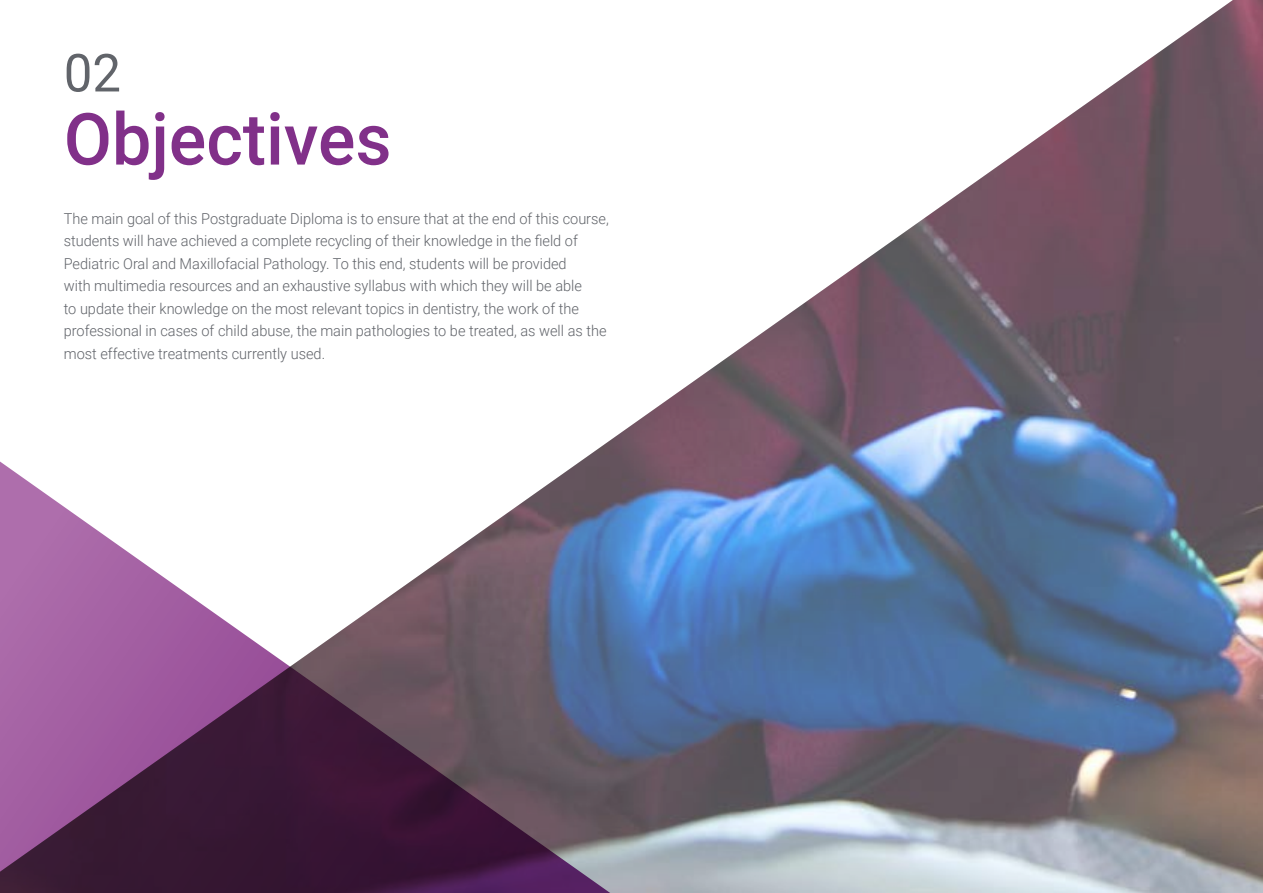
<style>
.page{position:relative;width:1263px;height:893px;background:#fff}
.page>*{position:absolute;margin:0;border:0;box-sizing:border-box;transform-origin:0 0}
.t1{font:500 72px "Roboto";color:#813089}
.t2{font:52.5px "Roboto";color:#61646a}
.t3{font:300 15px/22.5px "Roboto";color:#61646a}
</style>
<div class="page">
<img style="left:602px;top:0;width:661px;height:893px">
<svg style="left:0;top:446px;width:640px;height:447px"></svg>
<h2 class="t2" style="left:64px;top:36px;width:59px">02</h2>
<h1 class="t1" style="left:64px;top:89px;width:329px">Objectives</h1>
<p class="t3" style="left:64px;top:207px;width:547px">The main goal of this Postgraduate Diploma is to ensure that at the end of this course, students will have achieved a complete recycling of their knowledge in the field of Pediatric Oral and Maxillofacial Pathology. To this end, students will be provided<br>with multimedia resources and an exhaustive syllabus with which they will be able<br>to update their knowledge on the most relevant topics in dentistry, the work of the professional in cases of child abuse, the main pathologies to be treated, as well as the most effective treatments currently used.</p>
</div>
